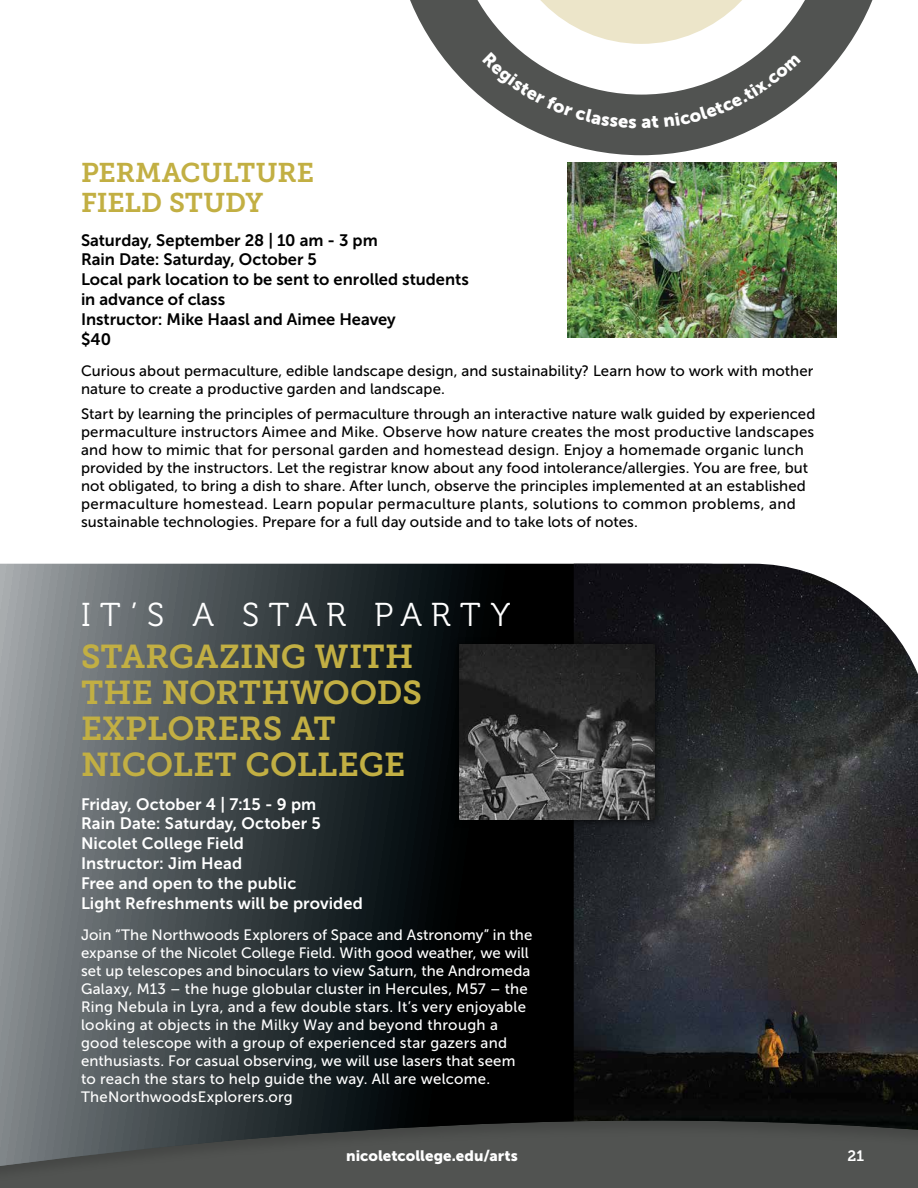
<style>
.page{position:relative;width:918px;height:1188px;background:#fff}
.page>*{position:absolute;margin:0;border:0;box-sizing:border-box;transform-origin:0 0}
.t1{font:33px/36px "Museo Slab 700";color:#c2af43}
.t2{font:33px "Museo 300";letter-spacing:.275em;color:#fff}
.t3{font:27px/30px "Museo Slab 700";color:#c2af43}
.t4{font:16.5px/19.8px "Museo Sans 700";color:#000}
.t5{font:16.5px/19.8px "Museo Sans 700";letter-spacing:.01em;color:#fff}
.t6{font:15px/18px "Museo Sans 500";letter-spacing:.005em;color:#000}
.t7{font:15px/18px "Museo Sans 500";letter-spacing:.01em;color:#fff}
.t8{font:15px "Museo Sans 900";letter-spacing:.005em;color:#fff}
.t9{font:15px "Museo Slab 700";color:#fff}
</style>
<div class="page">
<svg style="left:0;top:564px;width:574px;height:555px;background:#373d40"></svg>
<img style="left:574px;top:564px;width:344px;height:555px">
<div style="left:0;top:1119px;width:918px;height:69px;background:#000;opacity:.15"></div>
<img style="left:567px;top:162px;width:270px;height:176px">
<div style="left:451px;top:637px;width:211px;height:191px;background:#000;opacity:.75"></div>
<img style="left:459px;top:644px;width:196px;height:176px">
<svg style="left:410px;top:0;width:463px;height:155px"></svg>
<svg style="left:503px;top:0;width:277px;height:44px"></svg>
<svg style="left:482px;top:52px;width:154px;height:76px"></svg>
<svg style="left:642px;top:54px;width:159px;height:75px"></svg>
<h2 class="t3" style="left:81px;top:158px;width:235px">PERMACULTURE<br>FIELD STUDY</h2>
<p class="t4" style="left:81px;top:230px;width:389px">Saturday, September 28 | 10 am - 3 pm<br>Rain Date: Saturday, October 5<br>Local park location to be sent to enrolled students in advance of class<br>Instructor: Mike Haasl and Aimee Heavey<br>$40</p>
<p class="t6" style="left:81px;top:362px;width:734px">Curious about permaculture, edible landscape design, and sustainability? Learn how to work with mother nature to create a productive garden and landscape.</p>
<p class="t6" style="left:81px;top:405px;width:736px">Start by learning the principles of permaculture through an interactive nature walk guided by experienced permaculture instructors Aimee and Mike. Observe how nature creates the most productive landscapes and how to mimic that for personal garden and homestead design. Enjoy a homemade organic lunch provided by the instructors. Let the registrar know about any food intolerance/allergies. You are free, but not obligated, to bring a dish to share. After lunch, observe the principles implemented at an established permaculture homestead. Learn popular permaculture plants, solutions to common problems, and sustainable technologies. Prepare for a full day outside and to take lots of notes.</p>
<h1 class="t2" style="left:81px;top:596px;width:431px">IT’S A STAR PARTY</h1>
<h1 class="t1" style="left:81px;top:639px;width:343px">STARGAZING WITH<br>THE NORTHWOODS<br>EXPLORERS AT<br>NICOLET COLLEGE</h1>
<p class="t5" style="left:81px;top:794px;width:284px">Friday, October 4 | 7:15 - 9 pm<br>Rain Date: Saturday, October 5<br>Nicolet College Field<br>Instructor: Jim Head<br>Free and open to the public<br>Light Refreshments will be provided</p>
<p class="t7" style="left:81px;top:926px;width:453px">Join “The Northwoods Explorers of Space and Astronomy” in the expanse of the Nicolet College Field. With good weather, we will set up telescopes and binoculars to view Saturn, the Andromeda Galaxy, M13 – the huge globular cluster in Hercules, M57 – the Ring Nebula in Lyra, and a few double stars. It’s very enjoyable looking at objects in the Milky Way and beyond through a good telescope with a group of experienced star gazers and enthusiasts. For casual observing, we will use lasers that seem to reach the stars to help guide the way. All are welcome.<br>TheNorthwoodsExplorers.org</p>
<p class="t8" style="left:346px;top:1147px;width:173px">nicoletcollege.edu/arts</p>
<p class="t9" style="left:848px;top:1147px;width:18px">21</p>
</div>
